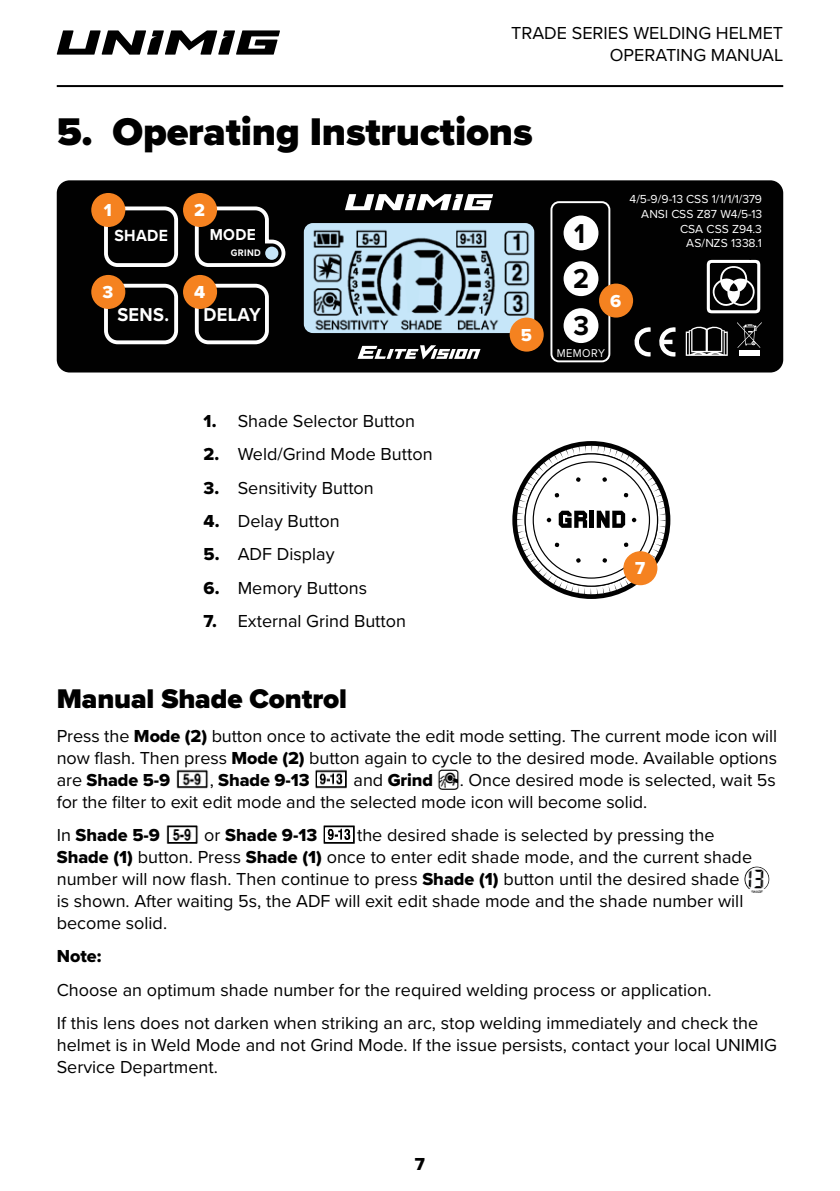
<style>
.page{position:relative;width:840px;height:1191px;background:#fff}
.page>*{position:absolute;margin:0;border:0;box-sizing:border-box;transform-origin:0 0}
.t1{font:900 40px "Proxima Nova";letter-spacing:-.005em;color:#000}
.t2{font:700 28.4px/47.2px "Proxima Nova";color:#010101;scale:.94 1}
.t3{font:900 28px "Proxima Nova";letter-spacing:-.005em;color:#000}
.t4{font:700 19.4px "Proxima Nova";letter-spacing:.02em;color:#fff;scale:.94 1}
.t5{font:18px/22px "Proxima Nova";color:#000}
.t6{font:18px "Proxima Nova Extrabld";letter-spacing:-.005em;color:#000}
.t7{font:18px "Proxima Nova Extrabld";color:#fff}
.t8{font:700 16.6px "Proxima Nova";letter-spacing:.02em;color:#fff;scale:.94 1}
.t9{font:700 16.4px "Proxima Nova";color:#fff;scale:.94 1}
.t10{font:12px/14.8px "Proxima Nova";letter-spacing:-.015em;color:#fff;text-align:right}
.t11{font:11.8px "Proxima Nova";letter-spacing:.04em;color:#fff;scale:.94 1}
.t12{font:700 9.8px "Proxima Nova";letter-spacing:.04em;color:#fff;scale:.94 1}
.s1{font-family:"Proxima Nova Extrabld"}
.s2{font-family:"Proxima Nova"}
</style>
<div class="page">
<svg style="left:57px;top:30px;width:223px;height:25px"></svg>
<hr style="left:57px;top:85px;width:725px;height:2px;background:#000">
<img style="left:176px;top:769px;width:32px;height:20px">
<img style="left:315px;top:769px;width:32px;height:20px">
<img style="left:438px;top:769px;width:21px;height:21px">
<img style="left:166px;top:825px;width:32px;height:19px">
<img style="left:323px;top:825px;width:32px;height:19px">
<img style="left:744px;top:866px;width:25px;height:27px">
<svg style="left:512px;top:441px;width:158px;height:158px"></svg>
<div style="left:57px;top:180px;width:725px;height:192px;background:#010101;border-radius:13px"></div>
<div style="left:304px;top:223px;width:230px;height:110px;background:#c6e6f9;border-radius:9px"></div>
<div style="left:550px;top:201px;width:60px;height:161px;border:2px solid #fff;border-radius:8px"></div>
<svg style="left:685px;top:326px;width:42px;height:30px"></svg>
<svg style="left:659px;top:327px;width:16px;height:30px"></svg>
<svg style="left:634px;top:327px;width:16px;height:30px"></svg>
<div style="left:738px;top:351px;width:21px;height:5px;background:#fff"></div>
<svg style="left:737px;top:322px;width:24px;height:26px"></svg>
<svg style="left:345px;top:194px;width:148px;height:16px"></svg>
<svg style="left:706px;top:259px;width:55px;height:55px"></svg>
<div style="left:564px;top:262px;width:33px;height:33px;background:#fff;border-radius:50%"></div>
<div style="left:563px;top:261px;width:35px;height:35px;border:2px solid #fff;border-radius:50%"></div>
<div style="left:564px;top:216px;width:33px;height:33px;background:#fff;border-radius:50%"></div>
<div style="left:563px;top:215px;width:35px;height:35px;border:2px solid #fff;border-radius:50%"></div>
<div style="left:564px;top:309px;width:33px;height:33px;background:#fff;border-radius:50%"></div>
<div style="left:563px;top:308px;width:35px;height:35px;border:2px solid #fff;border-radius:50%"></div>
<div style="left:104px;top:206px;width:74px;height:61px;border:4px solid #fff;border-radius:12px"></div>
<div style="left:104px;top:284px;width:74px;height:60px;border:4px solid #fff;border-radius:12px"></div>
<div style="left:195px;top:284px;width:74px;height:60px;border:4px solid #fff;border-radius:12px"></div>
<svg style="left:194px;top:204px;width:92px;height:63px"></svg>
<svg style="left:357px;top:345px;width:123px;height:14px"></svg>
<div style="left:91px;top:193px;width:34px;height:34px;background:#f58220;border-radius:50%"></div>
<div style="left:91px;top:275px;width:34px;height:34px;background:#f58220;border-radius:50%"></div>
<div style="left:183px;top:193px;width:34px;height:34px;background:#f58220;border-radius:50%"></div>
<div style="left:183px;top:275px;width:34px;height:34px;background:#f58220;border-radius:50%"></div>
<div style="left:623px;top:551px;width:34px;height:34px;background:#f58220;border-radius:50%"></div>
<div style="left:598px;top:283px;width:34px;height:34px;background:#f58220;border-radius:50%"></div>
<div style="left:509px;top:317px;width:34px;height:34px;background:#f58220;border-radius:50%"></div>
<img style="left:308px;top:230px;width:223px;height:102px">
<p class="t5" style="left:511px;top:21px;width:273px;text-align:right">TRADE SERIES WELDING HELMET<br>OPERATING MANUAL</p>
<h1 class="t1" style="left:57px;top:102px;width:477px">5. Operating Instructions</h1>
<p class="t7" style="left:104px;top:197px;width:10px">1</p>
<p class="t7" style="left:194px;top:197px;width:12px">2</p>
<p class="t8" style="left:114px;top:223px;width:58px">SHADE</p>
<p class="t9" style="left:210px;top:222px;width:50px">MODE</p>
<p class="t12" style="left:231px;top:246px;width:33px">GRIND</p>
<p class="t7" style="left:102px;top:279px;width:12px">3</p>
<p class="t7" style="left:194px;top:279px;width:13px">4</p>
<p class="t4" style="left:117px;top:300px;width:57px">SENS.</p>
<p class="t4" style="left:203px;top:300px;width:63px">DELAY</p>
<p class="t7" style="left:520px;top:321px;width:13px">5</p>
<p class="t5" style="left:203px;top:409px;width:213px"><span class="s1">1.</span> Shade Selector Button</p>
<p class="t5" style="left:203px;top:442px;width:230px"><span class="s1">2.</span> Weld/Grind Mode Button</p>
<p class="t5" style="left:203px;top:476px;width:172px"><span class="s1">3.</span> Sensitivity Button</p>
<p class="t5" style="left:203px;top:509px;width:137px"><span class="s1">4.</span> Delay Button</p>
<p class="t5" style="left:203px;top:542px;width:132px"><span class="s1">5.</span> ADF Display</p>
<p class="t5" style="left:203px;top:576px;width:165px"><span class="s1">6.</span> Memory Buttons</p>
<p class="t5" style="left:203px;top:609px;width:204px"><span class="s1">7.</span> External Grind Button</p>
<h2 class="t2" style="left:574px;top:209px;width:13px">1</h2>
<h2 class="t2" style="left:572px;top:254px;width:19px">2<br>3</h2>
<p class="t11" style="left:556px;top:344px;width:53px">MEMORY</p>
<p class="t7" style="left:610px;top:287px;width:13px">6</p>
<p class="t10" style="left:629px;top:191px;width:134px">4/5-9/9-13 CSS 1/1/1/1/379<br>ANSI CSS Z87 W4/5-13<br>CSA CSS Z94.3</p>
<p class="t10" style="left:686px;top:235px;width:77px">AS/NZS 1338.1</p>
<p class="t7" style="left:634px;top:555px;width:12px">7</p>
<h3 class="t3" style="left:57px;top:678px;width:291px">Manual Shade Control</h3>
<p class="t5" style="left:57px;top:724px;width:721px">Press the <span class="s1">Mode (2)</span> button once to activate the edit mode setting. The current mode icon will now flash. Then press <span class="s1">Mode (2)</span> button again to cycle to the desired mode. Available options</p>
<p class="t6" style="left:57px;top:766px;width:115px"><span class="s2">are</span> Shade 5-9</p>
<p class="t6" style="left:209px;top:766px;width:101px"><span class="s2">,</span> Shade 9-13</p>
<p class="t6" style="left:353px;top:766px;width:81px"><span class="s2">and</span> Grind</p>
<p class="t5" style="left:57px;top:768px;width:720px;text-indent:403px">. Once desired mode is selected, wait 5s for the filter to exit edit mode and the selected mode icon will become solid.</p>
<p class="t6" style="left:57px;top:821px;width:105px"><span class="s2">In</span> Shade 5-9</p>
<p class="t6" style="left:204px;top:821px;width:114px"><span class="s2">or</span> Shade 9-13</p>
<p class="t5" style="left:57px;top:823px;width:696px;text-indent:300px">the desired shade is selected by pressing the <span class="s1">Shade (1)</span> button. Press <span class="s1">Shade (1)</span> once to enter edit shade mode, and the current shade number will now flash. Then continue to press <span class="s1">Shade (1)</span> button until the desired shade is shown. After waiting 5s, the ADF will exit edit shade mode and the shade number will become solid.</p>
<p class="t6" style="left:57px;top:943px;width:46px">Note:</p>
<p class="t5" style="left:57px;top:972px;width:702px;line-height:33.4px">Choose an optimum shade number for the required welding process or application.<br>If this lens does not darken when striking an arc, stop welding immediately and check the</p>
<p class="t5" style="left:57px;top:1033px;width:721px">helmet is in Weld Mode and not Grind Mode. If the issue persists, contact your local UNIMIG<br>Service Department.</p>
<p class="t6" style="left:414px;top:1150px;width:12px">7</p>
</div>
